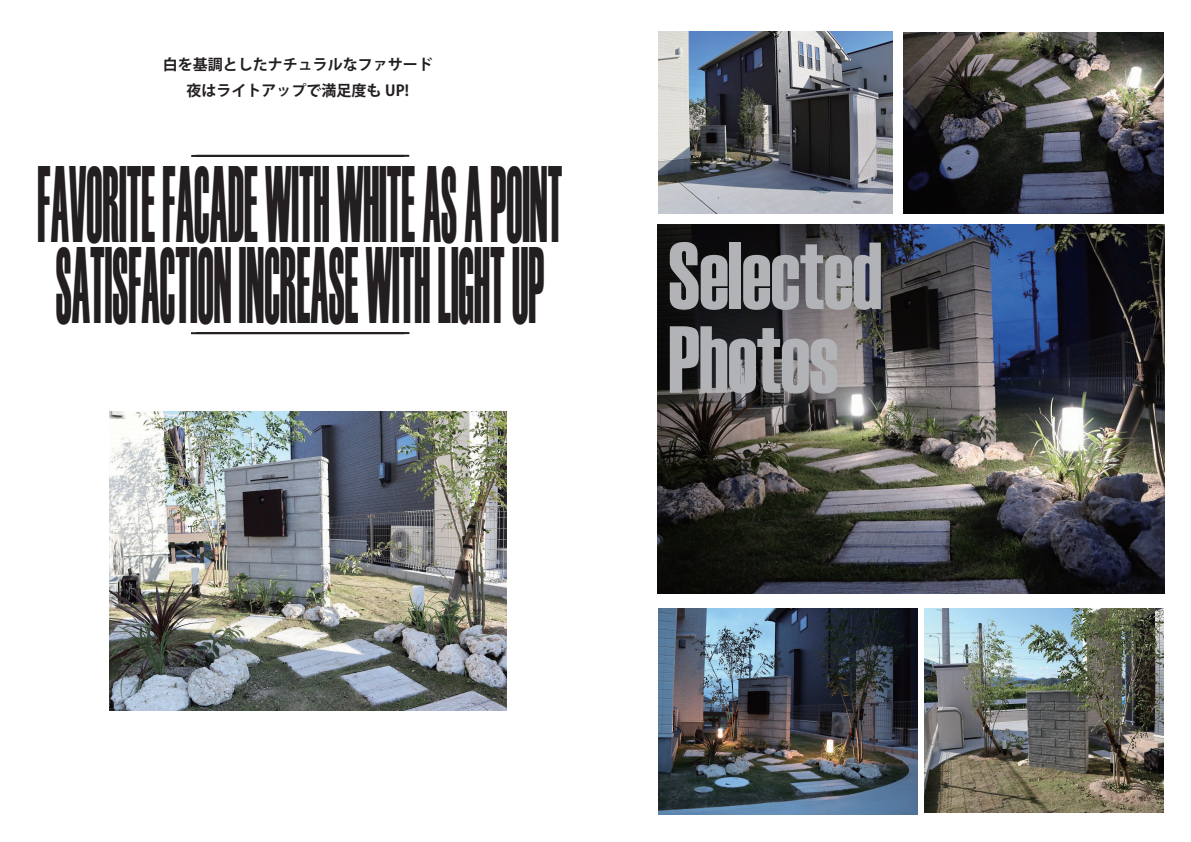
<style>
.page{position:relative;width:1191px;height:842px;background:#fff}
.page>*{position:absolute;margin:0;border:0;box-sizing:border-box;transform-origin:0 0}
.t1{font:108px/80.8px "Haettenschweiler";color:#231f20;scale:.39 1}
.t2{font:95px/83.7px "Haettenschweiler";letter-spacing:-.005em;color:#b2b3b7;scale:.87 1}
.t3{font:15px/26.2px "Koz Go Pr 6 N Bold 90 msp RKSJ H";color:#231f20;text-align:center}
</style>
<div class="page">
<img style="left:924px;top:608px;width:239px;height:205px">
<img style="left:658px;top:31px;width:234px;height:182px">
<img style="left:658px;top:225px;width:506px;height:368px">
<hr style="left:191px;top:155px;width:213px;height:2px;background:#231f20">
<hr style="left:191px;top:332px;width:213px;height:2px;background:#231f20">
<img style="left:903px;top:32px;width:260px;height:181px">
<hr style="left:196px;top:155px;width:213px;height:2px;background:#231f20">
<hr style="left:196px;top:332px;width:213px;height:2px;background:#231f20">
<img style="left:109px;top:411px;width:397px;height:300px">
<img style="left:658px;top:608px;width:259px;height:206px">
<svg style="left:914px;top:270px;width:13px;height:8px"></svg>
<p class="t3" style="left:163px;top:53px;width:272px">白を基調としたナチュラルなファサード夜はライトアップで満足度も UP!</p>
<p class="t1" style="left:38px;top:160px;width:1347px">FAVORITE FACADE WITH WHITE AS A POINT<br>SATISFACTION INCREASE WITH LIGHT UP</p>
<p class="t2" style="left:668px;top:231px;width:247px">Selected<br>Photos</p>
</div>
